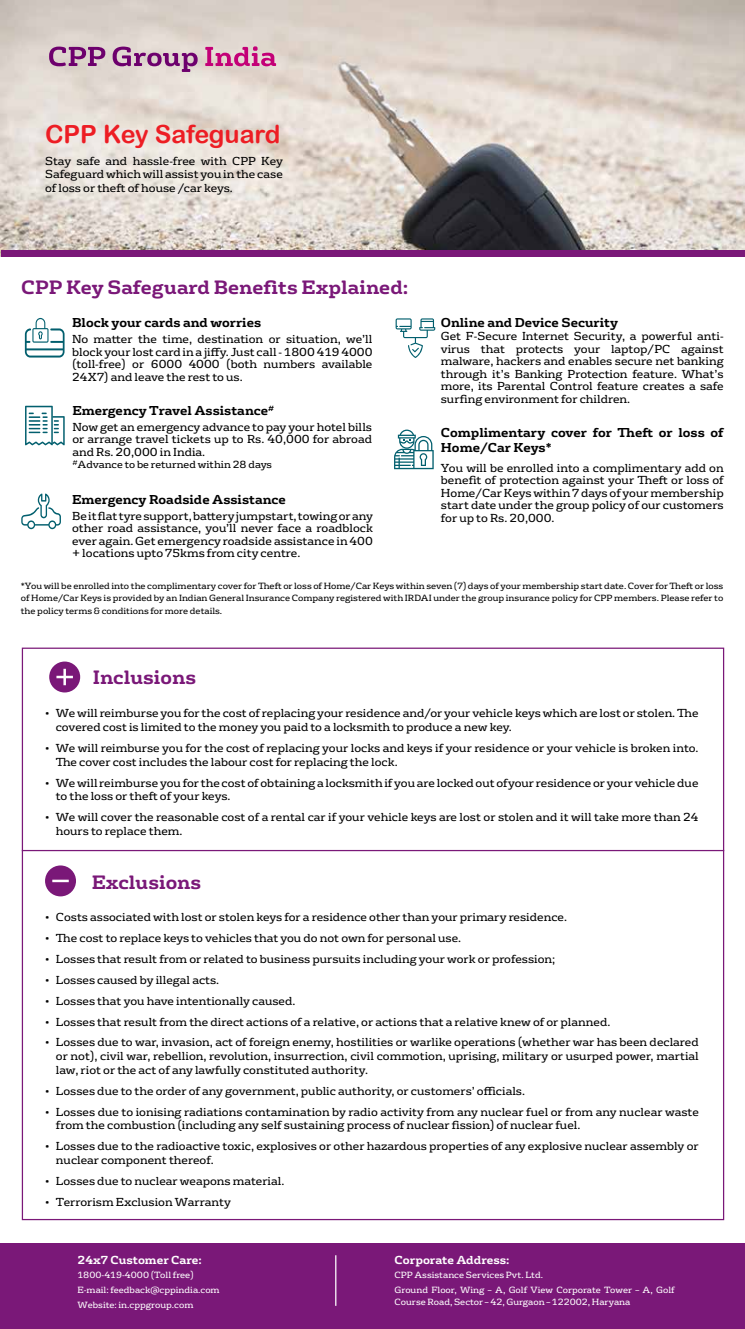
<style>
.page{position:relative;width:745px;height:1329px;background:#fff}
.page>*{position:absolute;margin:0;border:0;box-sizing:border-box;transform-origin:0 0}
.t1{font:25px "Arial Rounded MT Bold";color:#ed1d24}
.t2{font:700 18.75px "FS Rufus";color:#7a1878}
.t3{font:700 12.5px/15px "FS Rufus";color:#000}
.t4{font:11.25px/12.5px "FS Rufus";color:#000;text-align:justify}
.t5{font:700 11.25px "FS Rufus";color:#fff}
.t6{font:10px "FS Rufus";color:#000}
.t7{font:8.75px/12.5px "FS Rufus";color:#000;text-align:justify}
.t8{font:8.75px/14.8px "FS Rufus";color:#fff}
</style>
<div class="page">
<img style="left:1px;top:0;width:742px;height:251px">
<svg style="left:49px;top:661px;width:31px;height:31px"></svg>
<svg style="left:45px;top:865px;width:31px;height:31px"></svg>
<svg style="left:205px;top:46px;width:71px;height:20px"></svg>
<svg style="left:49px;top:47px;width:148px;height:25px;background:#bb92b0"></svg>
<div style="left:1px;top:251px;width:743px;height:6px;background:#7a1878"></div>
<div style="left:0;top:1243px;width:744px;height:86px;background:#7a1878"></div>
<hr style="left:335px;top:1255px;width:1px;height:51px;background:#fff">
<svg style="left:25px;top:318px;width:39px;height:39px"></svg>
<svg style="left:25px;top:406px;width:40px;height:39px"></svg>
<svg style="left:394px;top:430px;width:39px;height:39px"></svg>
<hr style="left:22px;top:850px;width:701px;height:1px;background:#7a1878">
<svg style="left:395px;top:318px;width:40px;height:40px"></svg>
<svg style="left:21px;top:493px;width:40px;height:36px"></svg>
<h1 class="t1" style="left:45px;top:119px;width:237px">CPP Key Safeguard</h1>
<p class="t4" style="left:45px;top:154px;width:239px;line-height:13.5px">Stay safe and hassle-free with CPP Key Safeguard which will assist you in the case of loss or theft of house /car keys.</p>
<h2 class="t2" style="left:21px;top:270px;width:388px">CPP Key Safeguard Benefits Explained:</h2>
<p class="t3" style="left:72px;top:314px;width:190px">Block your cards and worries</p>
<p class="t4" style="left:72px;top:332px;width:302px">No matter the time, destination or situation, we’ll block your lost card in a jiffy. Just call - 1800 419 4000 (toll-free) or 6000 4000 (both numbers available 24X7) and leave the rest to us.</p>
<p class="t3" style="left:72px;top:402px;width:203px">Emergency Travel Assistance<sup>#</sup></p>
<p class="t4" style="left:72px;top:420px;width:301px">Now get an emergency advance to pay your hotel bills or arrange travel tickets up to Rs. 40,000 for abroad and Rs. 20,000 in India.</p>
<p class="t6" style="left:72px;top:456px;width:201px"><sup>#</sup>Advance to be returned within 28 days</p>
<p class="t3" style="left:72px;top:491px;width:215px">Emergency Roadside Assistance</p>
<p class="t4" style="left:72px;top:509px;width:302px">Be it flat tyre support, battery jumpstart, towing or any other road assistance, you’ll never face a roadblock ever again. Get emergency roadside assistance in 400 + locations upto 75kms from city centre.</p>
<p class="t3" style="left:440px;top:313px;width:179px">Online and Device Security</p>
<p class="t4" style="left:440px;top:329px;width:284px">Get F-Secure Internet Security, a powerful anti&shy;virus that protects your laptop/PC against malware, hackers and enables secure net banking through it’s Banking Protection feature. What’s more, its Parental Control feature creates a safe surfing environment for children.</p>
<p class="t3" style="left:440px;top:424px;width:284px">Complimentary cover for Theft or loss of<br>Home/Car Keys*</p>
<p class="t4" style="left:440px;top:461px;width:284px">You will be enrolled into a complimentary add on benefit of protection against your Theft or loss of Home/Car Keys within 7 days of your membership start date under the group policy of our customers for up to Rs. 20,000.</p>
<p class="t7" style="left:21px;top:579px;width:703px">*You will be enrolled into the complimentary cover for Theft or loss of Home/Car Keys within seven (7) days of your membership start date. Cover for Theft or loss of Home/Car Keys is provided by an Indian General Insurance Company registered with IRDAI under the group insurance policy for CPP members. Please refer to the policy terms &amp; conditions for more details.</p>
<h2 class="t2" style="left:93px;top:661px;width:105px">Inclusions</h2>
<p class="t4" style="left:56px;top:706px;width:644px;line-height:13.8px;text-indent:-11px">• We will reimburse you for the cost of replacing your residence and/or your vehicle keys which are lost or stolen. The covered cost is limited to the money you paid to a locksmith to produce a new key.</p>
<p class="t4" style="left:56px;top:740px;width:644px;line-height:13.8px;text-indent:-11px">• We will reimburse you for the cost of replacing your locks and keys if your residence or your vehicle is broken into.<br>The cover cost includes the labour cost for replacing the lock.</p>
<p class="t4" style="left:56px;top:775px;width:644px;line-height:13.8px;text-indent:-11px">• We will reimburse you for the cost of obtaining a locksmith if you are locked out ofyour residence or your vehicle due to the loss or theft of your keys.</p>
<p class="t4" style="left:56px;top:809px;width:644px;line-height:13.8px;text-indent:-11px">• We will cover the reasonable cost of a rental car if your vehicle keys are lost or stolen and it will take more than 24 hours to replace them.</p>
<h2 class="t2" style="left:92px;top:866px;width:111px">Exclusions</h2>
<p class="t4" style="left:45px;top:910px;width:523px">• Costs associated with lost or stolen keys for a residence other than your primary residence.</p>
<p class="t4" style="left:45px;top:931px;width:417px">• The cost to replace keys to vehicles that you do not own for personal use.</p>
<p class="t4" style="left:45px;top:952px;width:511px">• Losses that result from or related to business pursuits including your work or profession;</p>
<p class="t4" style="left:45px;top:973px;width:175px">• Losses caused by illegal acts.</p>
<p class="t4" style="left:45px;top:994px;width:251px">• Losses that you have intentionally caused.</p>
<p class="t4" style="left:45px;top:1014px;width:566px">• Losses that result from the direct actions of a relative, or actions that a relative knew of or planned.</p>
<p class="t4" style="left:56px;top:1035px;width:644px;line-height:13.8px;text-indent:-11px">• Losses due to war, invasion, act of foreign enemy, hostilities or warlike operations (whether war has been declared or not), civil war, rebellion, revolution, insurrection, civil commotion, uprising, military or usurped power, martial law, riot or the act of any lawfully constituted authority.</p>
<p class="t4" style="left:45px;top:1084px;width:481px">• Losses due to the order of any government, public authority, or customers’ officials.</p>
<p class="t4" style="left:56px;top:1104px;width:644px;line-height:13.8px;text-indent:-11px">• Losses due to ionising radiations contamination by radio activity from any nuclear fuel or from any nuclear waste from the combustion (including any self sustaining process of nuclear fission) of nuclear fuel.</p>
<p class="t4" style="left:56px;top:1138px;width:644px;line-height:13.8px;text-indent:-11px">• Losses due to the radioactive toxic, explosives or other hazardous properties of any explosive nuclear assembly or nuclear component thereof.</p>
<p class="t4" style="left:45px;top:1174px;width:240px">• Losses due to nuclear weapons material.</p>
<p class="t4" style="left:45px;top:1194px;width:187px">• Terrorism Exclusion Warranty</p>
<p class="t5" style="left:77px;top:1250px;width:126px">24x7 Customer Care:</p>
<p class="t8" style="left:77px;top:1267px;width:144px">1800-419-4000 (Toll free)<br>E-mail: feedback@cppindia.com<br>Website: in.cppgroup.com</p>
<p class="t5" style="left:394px;top:1250px;width:116px">Corporate Address:</p>
<p class="t8" style="left:394px;top:1267px;width:281px">CPP Assistance Services Pvt. Ltd.<br>Ground Floor, Wing – A, Golf View Corporate Tower – A, Golf</p>
<p class="t8" style="left:394px;top:1293px;width:237px">Course Road, Sector – 42, Gurgaon – 122002, Haryana</p>
</div>
